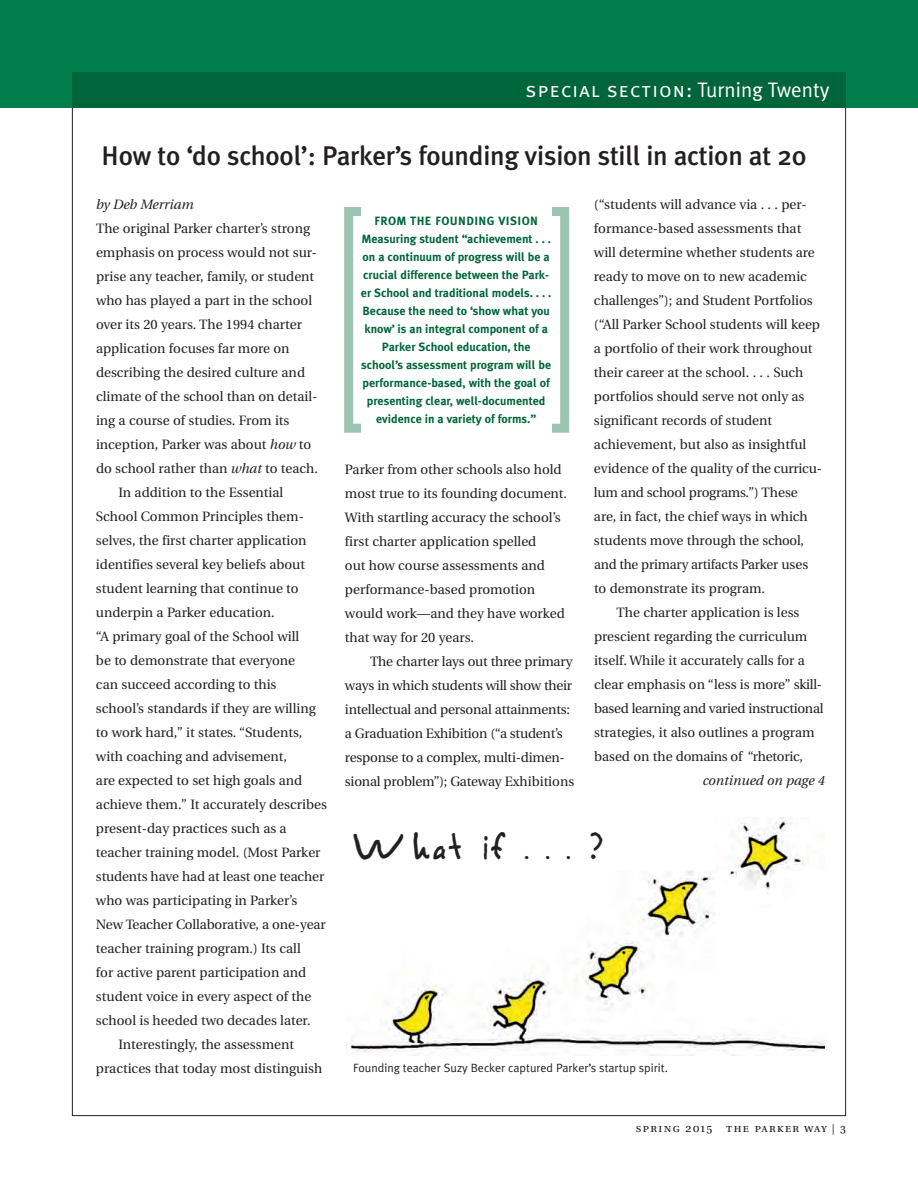
<style>
.page{position:relative;width:918px;height:1188px;background:#fff}
.page>*{position:absolute;margin:0;border:0;box-sizing:border-box;transform-origin:0 0}
.t1{font:33.45px "Suzy Becker Script BOLD";color:#231f20}
.t2{font:500 27px "Meta Plus";letter-spacing:-.01em;color:#231f20}
.t3{font:21px "Meta Plus Normal Caps";letter-spacing:.055em;color:#fff}
.t4{font:13.5px/24px "Utopia";color:#231f20}
.t5{font:13.5px "Utopia";letter-spacing:-.02em;color:#231f20}
.t6{font:italic 13.5px "Utopia";color:#231f20}
.t7{font:700 12px/18px "Meta Plus";color:#00653a;text-align:center}
.t8{font:12px "Meta Plus Normal";color:#231f20}
.t9{font:12px "Utopia Regular SC";letter-spacing:.115em;color:#231f20}
.s1{font-family:"Meta Plus Normal"}
.s2{font-style:italic}
.s3{font-size:10.5px}
</style>
<div class="page">
<div style="left:0;top:0;width:918px;height:108px;background:#007f4c"></div>
<div style="left:72px;top:72px;width:774px;height:36px;background:#00653a"></div>
<div style="left:344px;top:207px;width:225px;height:226px;border:9px solid #9dc3b3"></div>
<div style="left:361px;top:205px;width:191px;height:231px;background:#fff"></div>
<img style="left:346px;top:818px;width:478px;height:237px">
<h3 class="t3" style="left:526px;top:78px;width:305px">special section<span class="s1">: Turning Twenty</span></h3>
<h2 class="t2" style="left:102px;top:140px;width:706px">How to ‘do school’: Parker’s founding vision still in action at 20</h2>
<p class="t6" style="left:96px;top:199px;width:99px">by Deb Merriam</p>
<p class="t4" style="left:96px;top:217px;width:216px">The original Parker charter’s strong</p>
<p class="t4" style="left:96px;top:241px;width:223px">emphasis on process would not sur-</p>
<p class="t4" style="left:96px;top:265px;width:220px">prise any teacher, family, or student</p>
<p class="t4" style="left:96px;top:289px;width:218px">who has played a part in the school</p>
<p class="t4" style="left:96px;top:313px;width:208px">over its 20 years. The 1994 charter</p>
<p class="t4" style="left:96px;top:337px;width:195px">application focuses far more on</p>
<p class="t4" style="left:96px;top:361px;width:211px">describing the desired culture and</p>
<p class="t4" style="left:96px;top:385px;width:223px">climate of the school than on detail-</p>
<p class="t4" style="left:96px;top:409px;width:195px">ing a course of studies. From its</p>
<p class="t4" style="left:96px;top:433px;width:217px">inception, Parker was about <span class="s2">how</span> to</p>
<p class="t4" style="left:96px;top:457px;width:224px">do school rather than <span class="s2">what</span> to teach.</p>
<p class="t4" style="left:119px;top:481px;width:166px">In addition to the Essential</p>
<p class="t4" style="left:96px;top:505px;width:210px">School Common Principles them-</p>
<p class="t4" style="left:96px;top:529px;width:212px">selves, the first charter application</p>
<p class="t4" style="left:96px;top:553px;width:211px">identifies several key beliefs about</p>
<p class="t4" style="left:96px;top:577px;width:204px">student learning that continue to</p>
<p class="t4" style="left:96px;top:601px;width:180px">underpin a Parker education.</p>
<p class="t4" style="left:96px;top:626px;width:205px">“A primary goal of the School will</p>
<p class="t4" style="left:96px;top:650px;width:201px">be to demonstrate that everyone</p>
<p class="t4" style="left:96px;top:674px;width:182px">can succeed according to this</p>
<p class="t4" style="left:96px;top:698px;width:221px">school’s standards if they are willing</p>
<p class="t4" style="left:96px;top:722px;width:208px">to work hard,” it states. “Students,</p>
<p class="t4" style="left:96px;top:746px;width:193px">with coaching and advisement,</p>
<p class="t4" style="left:96px;top:770px;width:208px">are expected to set high goals and</p>
<p class="t4" style="left:96px;top:794px;width:232px">achieve them.” It accurately describes</p>
<p class="t4" style="left:96px;top:818px;width:192px">present-day practices such as a</p>
<p class="t4" style="left:96px;top:842px;width:226px">teacher training model. (Most Parker</p>
<p class="t4" style="left:96px;top:866px;width:230px">students have had at least one teacher</p>
<p class="t4" style="left:96px;top:890px;width:203px">who was participating in Parker’s</p>
<p class="t4" style="left:96px;top:914px;width:231px">New Teacher Collaborative, a one-year</p>
<p class="t4" style="left:96px;top:938px;width:206px">teacher training program.) Its call</p>
<p class="t4" style="left:96px;top:962px;width:212px">for active parent participation and</p>
<p class="t4" style="left:96px;top:986px;width:217px">student voice in every aspect of the</p>
<p class="t4" style="left:96px;top:1010px;width:216px">school is heeded two decades later.</p>
<p class="t4" style="left:119px;top:1034px;width:177px">Interestingly, the assessment</p>
<p class="t4" style="left:96px;top:1058px;width:228px">practices that today most distinguish</p>
<p class="t4" style="left:594px;top:194px;width:214px">(“students will advance via . . . per-</p>
<p class="t4" style="left:594px;top:218px;width:209px">formance-based assessments that</p>
<p class="t4" style="left:594px;top:242px;width:222px">will determine whether students are</p>
<p class="t4" style="left:594px;top:266px;width:215px">ready to move on to new academic</p>
<p class="t4" style="left:594px;top:290px;width:220px">challenges”); and Student Portfolios</p>
<p class="t4" style="left:594px;top:314px;width:228px">(“All Parker School students will keep</p>
<p class="t4" style="left:594px;top:338px;width:220px">a portfolio of their work throughout</p>
<p class="t4" style="left:594px;top:362px;width:211px">their career at the school. . . . Such</p>
<p class="t4" style="left:594px;top:386px;width:212px">portfolios should serve not only as</p>
<p class="t4" style="left:594px;top:410px;width:180px">significant records of student</p>
<p class="t4" style="left:594px;top:434px;width:214px">achievement, but also as insightful</p>
<p class="t4" style="left:594px;top:458px;width:230px">evidence of the quality of the curricu-</p>
<p class="t4" style="left:594px;top:482px;width:205px">lum and school programs.”) These</p>
<p class="t4" style="left:594px;top:506px;width:215px">are, in fact, the chief ways in which</p>
<p class="t4" style="left:594px;top:530px;width:212px">students move through the school,</p>
<p class="t4" style="left:594px;top:553px;width:216px">and the primary artifacts Parker uses</p>
<p class="t4" style="left:594px;top:577px;width:173px">to demonstrate its program.</p>
<p class="t4" style="left:617px;top:601px;width:184px">The charter application is less</p>
<p class="t4" style="left:594px;top:625px;width:215px">prescient regarding the curriculum</p>
<p class="t4" style="left:594px;top:649px;width:212px">itself. While it accurately calls for a</p>
<p class="t4" style="left:594px;top:673px;width:230px">clear emphasis on “less is more” skill-</p>
<p class="t5" style="left:594px;top:703px;width:231px">based learning and varied instructional</p>
<p class="t4" style="left:594px;top:721px;width:222px">strategies, it also outlines a program</p>
<p class="t5" style="left:594px;top:751px;width:211px">based on the domains of “rhetoric,</p>
<p class="t6" style="left:703px;top:775px;width:124px">continued on page 4</p>
<p class="t7" style="left:361px;top:212px;width:192px">FROM THE FOUNDING VISION Measuring student “achievement . . . on a continuum of progress will be a crucial difference between the Park&shy;er School and traditional models. . . .<br>Because the need to ‘show what you know’ is an integral component of a Parker School education, the school’s assessment program will be performance-based, with the goal of presenting clear, well-documented evidence in a variety of forms.”</p>
<p class="t4" style="left:345px;top:458px;width:224px">Parker from other schools also hold most true to its founding document.<br>With startling accuracy the school’s first charter application spelled<br>out how course assessments and performance-based promotion would work—and they have worked that way for 20 years.</p>
<p class="t4" style="left:345px;top:650px;width:231px;text-indent:25px">The charter lays out three primary ways in which students will show their intellectual and personal attainments: a Graduation Exhibition (“a student’s response to a complex, multi-dimen&shy;sional problem”); Gateway Exhibitions</p>
<h1 class="t1" style="left:346px;top:832px;width:261px">What if . . . ?</h1>
<p class="t8" style="left:353px;top:1061px;width:316px">Founding teacher Suzy Becker captured Parker’s startup spirit.</p>
<p class="t9" style="left:636px;top:1124px;width:212px">spring 2015 the parker way <span class="s3">|</span> 3</p>
</div>
